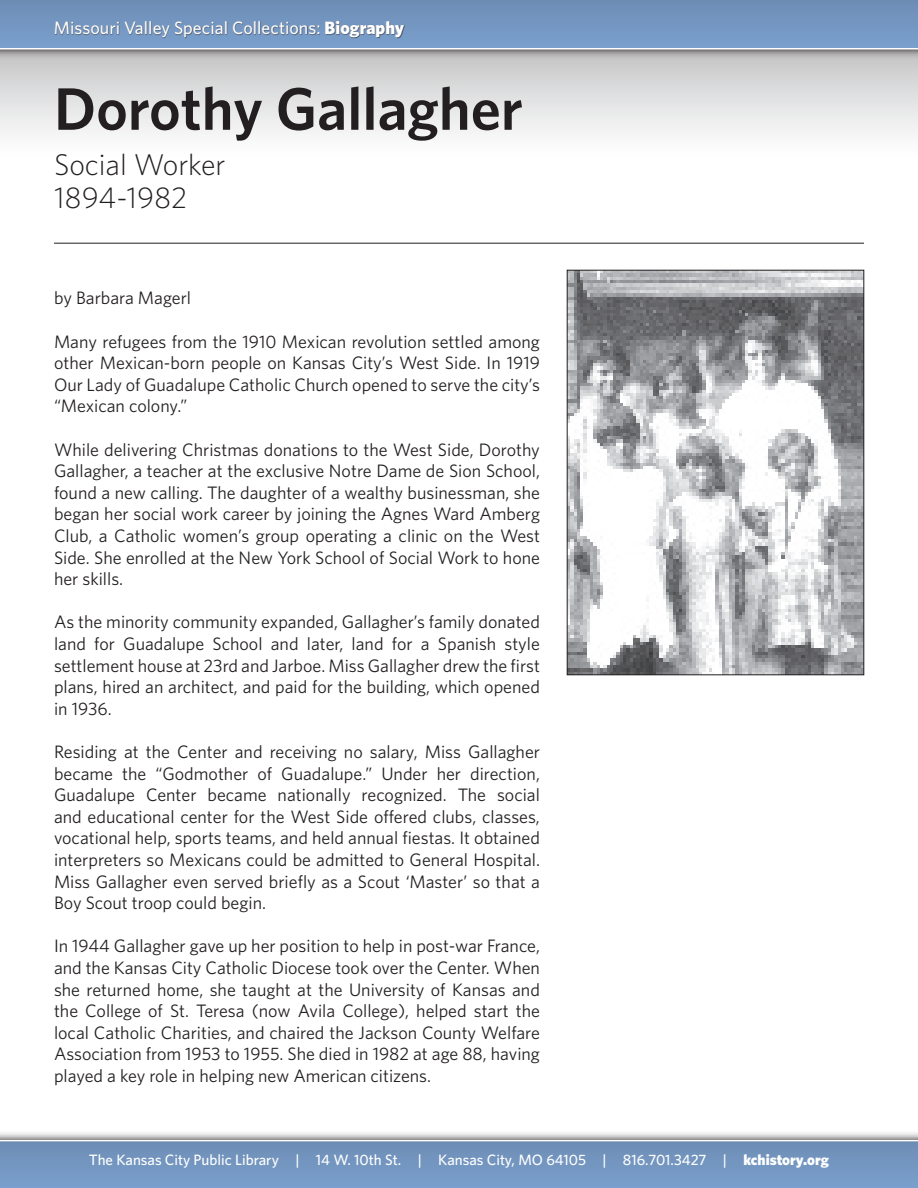
<style>
.page{position:relative;width:918px;height:1188px;background:#fff}
.page>*{position:absolute;margin:0;border:0;box-sizing:border-box;transform-origin:0 0}
.t1{font:600 60px "Whitney";color:#231f20}
.t2{font:300 30px "Whitney";color:#231f20}
.t3{font:18px/21.6px "Whitney";color:#231f20;text-align:justify}
.t4{font:500 18px "Whitney";color:#fff}
.t5{font:500 15px "Whitney";color:#fff}
.s1{font-weight:900}
</style>
<div class="page">
<div style="left:0;top:50px;width:918px;height:108px;background:linear-gradient(to bottom,#c5c5c6,#fff)"></div>
<div style="left:0;top:0;width:918px;height:60px;background:#231f20;opacity:.75"></div>
<div style="left:0;top:0;width:918px;height:48px;background:linear-gradient(to bottom,#6c8db4,#7b9fcc)"></div>
<div style="left:52px;top:16px;width:544px;height:41px;background:#231f20;opacity:.75"></div>
<div style="left:0;top:1130px;width:918px;height:58px;background:#231f20;opacity:.75"></div>
<svg style="left:0;top:1140px;width:918px;height:2px"></svg>
<div style="left:0;top:1142px;width:918px;height:46px;background:#7396c1"></div>
<hr style="left:54px;top:243px;width:810px;height:1px;background:#231f20">
<img style="left:569px;top:272px;width:293px;height:401px">
<div style="left:567px;top:270px;width:297px;height:405px;border:1px solid #231f20"></div>
<p class="t4" style="left:54px;top:17px;width:352px">Missouri Valley Special Collections: <span class="s1">Biography</span></p>
<p class="t1" style="left:54px;top:73px;width:470px">Dorothy Gallagher</p>
<p class="t2" style="left:54px;top:147px;width:173px">Social Worker</p>
<p class="t2" style="left:54px;top:180px;width:135px">1894-1982</p>
<p class="t3" style="left:54px;top:287px;width:139px">by Barbara Magerl</p>
<p class="t3" style="left:54px;top:330px;width:488px">Many refugees from the 1910 Mexican revolution settled among other Mexican-born people on Kansas City’s West Side. In 1919<br>Our Lady of Guadalupe Catholic Church opened to serve the city’s “Mexican colony.”</p>
<p class="t3" style="left:54px;top:438px;width:488px">While delivering Christmas donations to the West Side, Dorothy Gallagher, a teacher at the exclusive Notre Dame de Sion School, found a new calling. The daughter of a wealthy businessman, she began her social work career by joining the Agnes Ward Amberg Club, a Catholic women’s group operating a clinic on the West Side. She enrolled at the New York School of Social Work to hone her skills.</p>
<p class="t3" style="left:54px;top:611px;width:488px">As the minority community expanded, Gallagher’s family donated land for Guadalupe School and later, land for a Spanish style settlement house at 23rd and Jarboe. Miss Gallagher drew the first plans, hired an architect, and paid for the building, which opened in 1936.</p>
<p class="t3" style="left:54px;top:741px;width:488px">Residing at the Center and receiving no salary, Miss Gallagher became the “Godmother of Guadalupe.” Under her direction, Guadalupe Center became nationally recognized. The social and educational center for the West Side offered clubs, classes, vocational help, sports teams, and held annual fiestas. It obtained interpreters so Mexicans could be admitted to General Hospital.<br>Miss Gallagher even served briefly as a Scout ‘Master’ so that a Boy Scout troop could begin.</p>
<p class="t3" style="left:54px;top:935px;width:488px">In 1944 Gallagher gave up her position to help in post-war France, and the Kansas City Catholic Diocese took over the Center. When she returned home, she taught at the University of Kansas and the College of St. Teresa (now Avila College), helped start the local Catholic Charities, and chaired the Jackson County Welfare Association from 1953 to 1955. She died in 1982 at age 88, having played a key role in helping new American citizens.</p>
<p class="t5" style="left:89px;top:1151px;width:742px">The Kansas City Public Library | 14 W. 10th St. | Kansas City, MO 64105 | 816.701.3427 | <span class="s1">kchistory.org</span></p>
</div>
